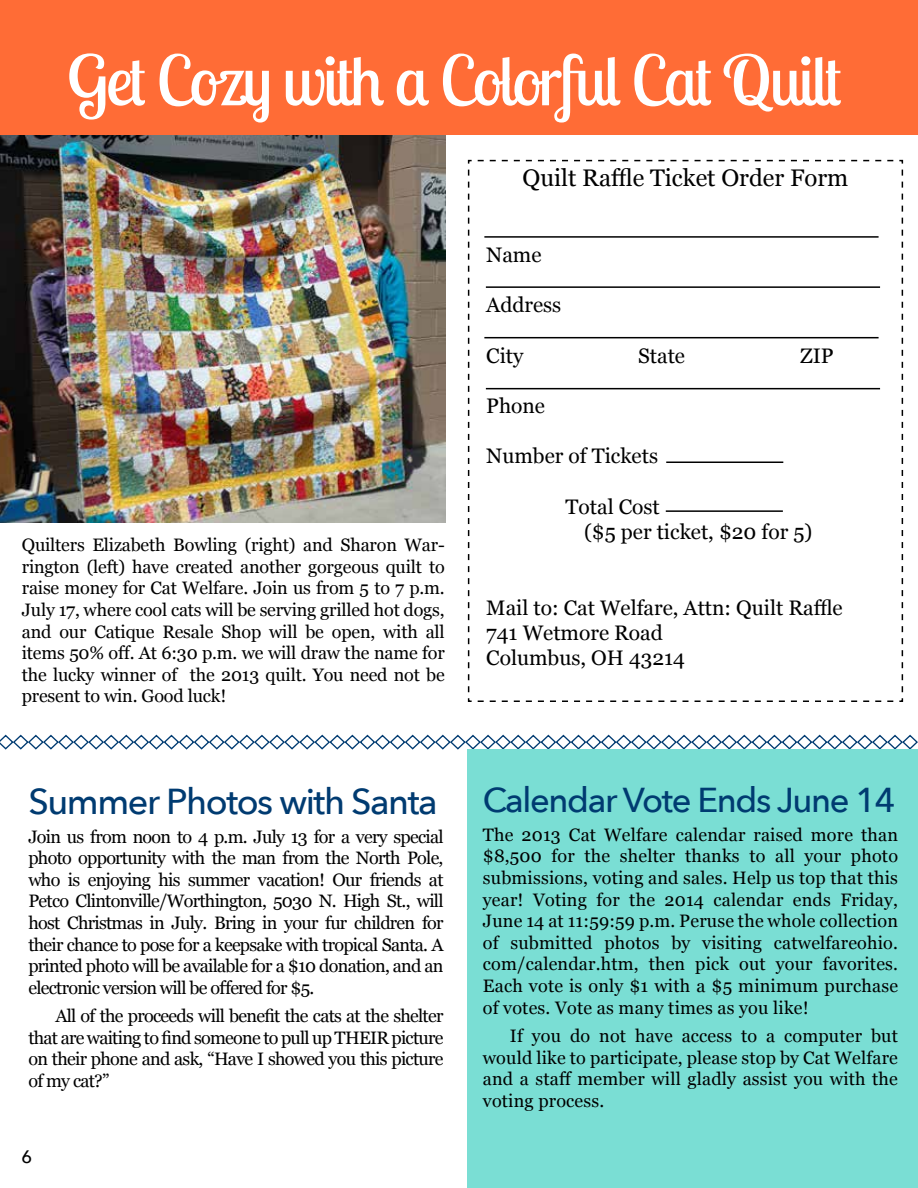
<style>
.page{position:relative;width:918px;height:1188px;background:#fff}
.page>*{position:absolute;margin:0;border:0;box-sizing:border-box;transform-origin:0 0}
.t1{font:69px "Lobster Two";letter-spacing:-.03em;color:#fff}
.t2{font:500 36px "Avenir Next";letter-spacing:-.04em;color:#003b71}
.t3{font:500 34.5px "Avenir Next";letter-spacing:-.04em;color:#003b71}
.t4{font:24px "Georgia";color:#000}
.t5{font:21px/25.2px "Georgia";color:#000}
.t6{font:18px/21.6px "Georgia";letter-spacing:-.01em;color:#000;text-align:justify}
.t7{font:500 18px "Avenir Next";color:#000}
</style>
<div class="page">
<img style="left:0;top:135px;width:445px;height:388px">
<div style="left:0;top:0;width:918px;height:135px;background:#ff6c36"></div>
<svg style="left:467px;top:159px;width:437px;height:543px"></svg>
<hr style="left:484px;top:236px;width:395px;height:2px;background:#000">
<hr style="left:486px;top:286px;width:394px;height:2px;background:#000">
<hr style="left:484px;top:337px;width:395px;height:1px;background:#000">
<hr style="left:486px;top:388px;width:394px;height:1px;background:#000">
<hr style="left:666px;top:462px;width:117px;height:1px;background:#000">
<hr style="left:666px;top:510px;width:117px;height:2px;background:#000">
<svg style="left:0;top:734px;width:918px;height:17px"></svg>
<div style="left:468px;top:750px;width:450px;height:438px;background:#7aded4"></div>
<h1 class="t1" style="left:67px;top:36px;width:776px">Get Cozy with a Colorful Cat Quilt</h1>
<p class="t6" style="left:22px;top:534px;width:424px">Quilters Elizabeth Bowling (right) and Sharon War&shy;rington (left) have created another gorgeous quilt to raise money for Cat Welfare. Join us from 5 to 7 p.m.<br>July 17, where cool cats will be serving grilled hot dogs, and our Catique Resale Shop will be open, with all items 50% off. At 6:30 p.m. we will draw the name for the lucky winner of the 2013 quilt. You need not be present to win. Good luck!</p>
<h2 class="t2" style="left:28px;top:780px;width:411px">Summer Photos with Santa</h2>
<p class="t6" style="left:28px;top:825px;width:417px">Join us from noon to 4 p.m. July 13 for a very special photo opportunity with the man from the North Pole, who is enjoying his summer vacation! Our friends at Petco Clintonville/Worthington, 5030 N. High St., will host Christmas in July. Bring in your fur children for their chance to pose for a keepsake with tropical Santa. A printed photo will be available for a $10 donation, and an electronic version will be offered for $5.</p>
<p class="t6" style="left:28px;top:1004px;width:417px;text-indent:27px">All of the proceeds will benefit the cats at the shelter that are waiting to find someone to pull up THEIR picture on their phone and ask, “Have I showed you this picture of my cat?”</p>
<p class="t7" style="left:21px;top:1146px;width:12px">6</p>
<h3 class="t4" style="left:523px;top:160px;width:327px">Quilt Raffle Ticket Order Form</h3>
<p class="t5" style="left:486px;top:241px;width:57px">Name</p>
<p class="t5" style="left:486px;top:292px;width:77px">Address</p>
<p class="t5" style="left:486px;top:342px;width:39px">City</p>
<p class="t5" style="left:638px;top:342px;width:48px">State</p>
<p class="t5" style="left:800px;top:342px;width:35px">ZIP</p>
<p class="t5" style="left:486px;top:392px;width:60px">Phone</p>
<p class="t5" style="left:486px;top:443px;width:173px">Number of Tickets</p>
<p class="t5" style="left:584px;top:493px;width:230px;text-indent:-19px">Total Cost<br>($5 per ticket, $20 for 5)</p>
<p class="t5" style="left:486px;top:594px;width:358px">Mail to: Cat Welfare, Attn: Quilt Raffle<br>741 Wetmore Road<br>Columbus, OH 43214</p>
<h3 class="t3" style="left:483px;top:780px;width:414px">Calendar Vote Ends June 14</h3>
<p class="t6" style="left:483px;top:823px;width:417px">The 2013 Cat Welfare calendar raised more than $8,500 for the shelter thanks to all your photo submissions, voting and sales. Help us top that this year! Voting for the 2014 calendar ends Friday, June 14 at 11:59:59 p.m. Peruse the whole collection of submitted photos by visiting catwelfareohio. com/calendar.htm, then pick out your favorites.<br>Each vote is only $1 with a $5 minimum purchase of votes. Vote as many times as you like!</p>
<p class="t6" style="left:483px;top:1024px;width:417px;text-indent:27px">If you do not have access to a computer but would like to participate, please stop by Cat Welfare and a staff member will gladly assist you with the voting process.</p>
</div>
